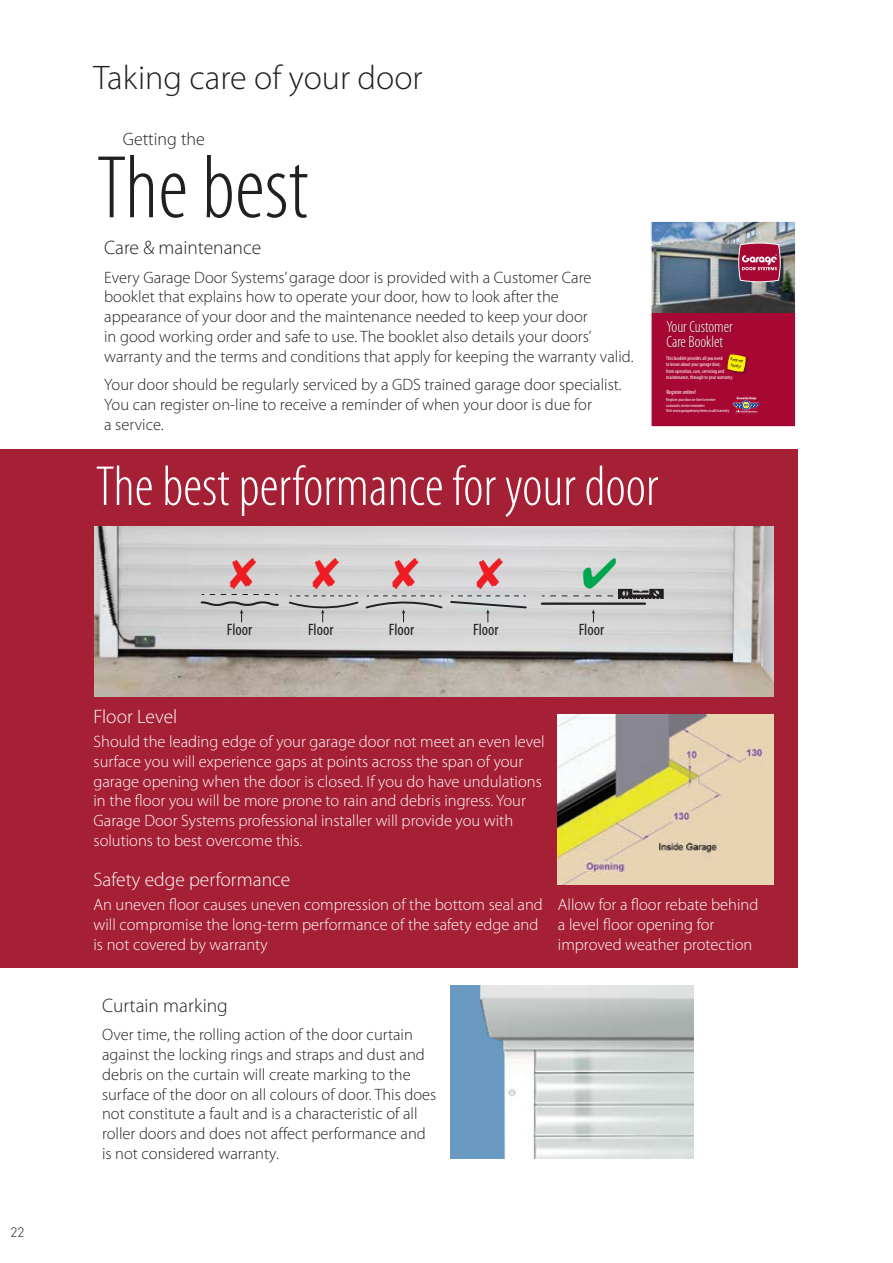
<style>
.page{position:relative;width:893px;height:1263px;background:#fff}
.page>*{position:absolute;margin:0;border:0;box-sizing:border-box;transform-origin:0 0}
.t1{font:300 condensed 90px "Myriad Pro";color:#231f20}
.t2{font:300 condensed 57px "Myriad Pro";color:#fff}
.t3{font:300 34.2px "Myriad Pro";color:#231f20}
.t4{font:300 19.5px "Myriad Pro";color:#fff}
.t5{font:300 19.5px "Myriad Pro";color:#231f20}
.t6{font:300 18px "Myriad Pro";color:#231f20}
.t7{font:300 16.5px/19.8px "Myriad Pro";color:#231f20}
.t8{font:300 16.5px/19.8px "Myriad Pro";color:#fff}
.t9{font:condensed 16.5px "Myriad Pro";color:#231f20}
.t10{font:300 condensed 16.35px/14.7px "Myriad Pro";color:#fff}
.t11{font:300 13.5px "DIN";color:#231f20}
.t12{font:condensed 6.15px "Myriad Pro";color:#fff}
.t13{font:condensed 5.55px/6.6px "Myriad Pro";color:#fff}
.t14{font:condensed 4.8px/5.7px "Myriad Pro";color:#231f20}
.t15{font:condensed 4.5px/5.4px "Myriad Pro";color:#fff}
</style>
<div class="page">
<div style="left:0;top:449px;width:797px;height:518px;background:#a62035"></div>
<img style="left:94px;top:527px;width:679px;height:169px">
<img style="left:653px;top:223px;width:140px;height:91px">
<div style="left:651px;top:314px;width:145px;height:113px;background:#a60733"></div>
<svg style="left:738px;top:243px;width:42px;height:39px;background:#b43b5d"></svg>
<div style="left:666px;top:320px;width:69px;height:30px;background:#231f20;opacity:.55"></div>
<div style="left:727px;top:354px;width:22px;height:21px;background:#231f20;opacity:.45"></div>
<div style="left:727px;top:354px;width:19px;height:18px;background:#fff101;border-radius:3px"></div>
<div style="left:732px;top:396px;width:28px;height:17px;background:#fff;opacity:.75"></div>
<svg style="left:732px;top:397px;width:28px;height:15px"></svg>
<div style="left:650px;top:220px;width:146px;height:208px;border:2px solid #fff"></div>
<img style="left:451px;top:986px;width:242px;height:173px">
<hr style="left:542px;top:602px;width:103px;height:3px;background:#231f20">
<svg style="left:288px;top:595px;width:155px;height:27px;background:#c2c2c2"></svg>
<svg style="left:449px;top:595px;width:79px;height:27px;background:#c2c4c5"></svg>
<svg style="left:592px;top:609px;width:3px;height:13px"></svg>
<img style="left:557px;top:714px;width:216px;height:170px">
<svg style="left:200px;top:557px;width:80px;height:65px;background:#c8c8c8"></svg>
<svg style="left:313px;top:557px;width:105px;height:32px;background:#d5d5d5"></svg>
<svg style="left:542px;top:558px;width:122px;height:41px;background:#c8c8c8"></svg>
<svg style="left:477px;top:557px;width:26px;height:32px"></svg>
<p class="t11" style="left:10px;top:1223px;width:15px">22</p>
<h3 class="t3" style="left:94px;top:57px;width:331px">Taking care of your door</h3>
<p class="t6" style="left:123px;top:128px;width:84px">Getting the</p>
<h1 class="t1" style="left:97px;top:134px;width:213px">The best</h1>
<p class="t5" style="left:104px;top:236px;width:158px">Care &amp; maintenance</p>
<p class="t7" style="left:104px;top:267px;width:531px">Every Garage Door Systems’ garage door is provided with a Customer Care booklet that explains how to operate your door, how to look after the appearance of your door and the maintenance needed to keep your door<br>in good working order and safe to use. The booklet also details your doors’ warranty and the terms and conditions that apply for keeping the warranty valid.</p>
<p class="t7" style="left:104px;top:374px;width:519px">Your door should be regularly serviced by a GDS trained garage door specialist.<br>You can register on-line to receive a reminder of when your door is due for<br>a service.</p>
<p class="t10" style="left:666px;top:319px;width:68px">Your Customer<br>Care Booklet</p>
<p class="t13" style="left:666px;top:354px;width:68px">This booklet provides all you need<br>to know about your garage door,<br>from operation, care, servicing and maintenance, through to your warranty.</p>
<p class="t15" style="left:666px;top:397px;width:64px">Register your door on-line to receive automatic service reminders<br>Visit www.garagedoorsystems.co.uk/warranty</p>
<p class="t14" style="left:731px;top:356px;width:14px;rotate:10deg">Keep me handy!</p>
<p class="t12" style="left:666px;top:388px;width:31px">Register online!</p>
<h2 class="t2" style="left:96px;top:452px;width:564px">The best performance for your door</h2>
<p class="t9" style="left:227px;top:620px;width:27px">Floor</p>
<p class="t9" style="left:308px;top:620px;width:27px">Floor</p>
<p class="t9" style="left:389px;top:620px;width:27px">Floor</p>
<p class="t9" style="left:473px;top:620px;width:27px">Floor</p>
<p class="t9" style="left:579px;top:620px;width:27px">Floor</p>
<p class="t4" style="left:94px;top:705px;width:85px">Floor Level</p>
<p class="t8" style="left:94px;top:731px;width:453px">Should the leading edge of your garage door not meet an even level surface you will experience gaps at points across the span of your garage opening when the door is closed. If you do have undulations in the floor you will be more prone to rain and debris ingress. Your Garage Door Systems professional installer will provide you with solutions to best overcome this.</p>
<p class="t4" style="left:94px;top:868px;width:198px">Safety edge performance</p>
<p class="t8" style="left:94px;top:895px;width:451px">An uneven floor causes uneven compression of the bottom seal and will compromise the long-term performance of the safety edge and is not covered by warranty</p>
<p class="t8" style="left:558px;top:894px;width:202px">Allow for a floor rebate behind a level floor opening for improved weather protection</p>
<p class="t5" style="left:102px;top:993px;width:127px">Curtain marking</p>
<p class="t7" style="left:102px;top:1024px;width:336px">Over time, the rolling action of the door curtain against the locking rings and straps and dust and debris on the curtain will create marking to the surface of the door on all colours of door. This does not constitute a fault and is a characteristic of all roller doors and does not affect performance and is not considered warranty.</p>
</div>
